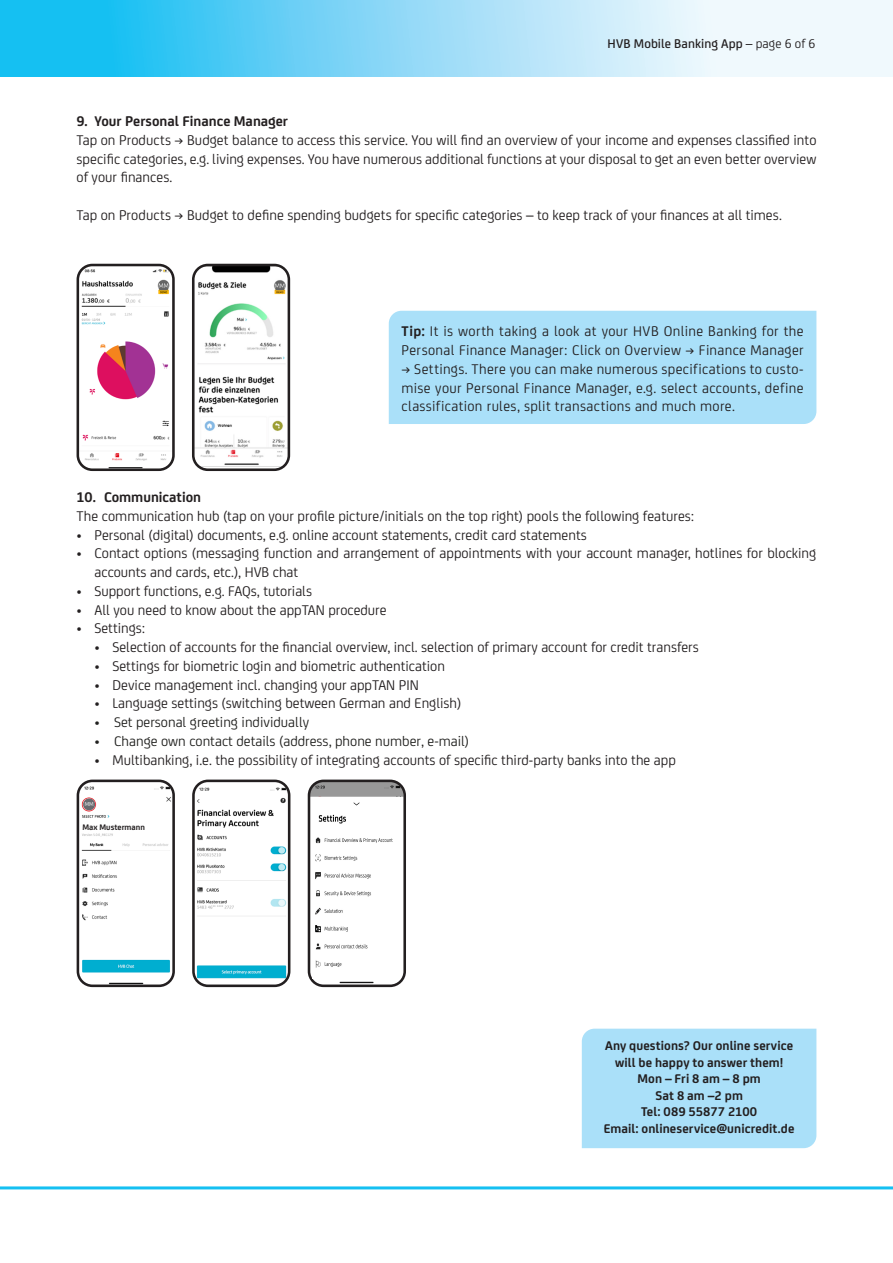
<style>
.page{position:relative;width:893px;height:1263px;background:#fff}
.page>*{position:absolute;margin:0;border:0;box-sizing:border-box;transform-origin:0 0}
.copy{font:15px/18.8px "Uni Credit";color:#231f20;text-align:justify}
.copy-2{font:15px/18.8px "Uni Credit";letter-spacing:.025em;color:#231f20}
.t1{font:15px "Uni Credit";color:#21211f}
.t2{font:700 15px "Uni Credit";color:#231f20}
.t3{font:700 13.5px/16.5px "Uni Credit";letter-spacing:.005em;color:#231f20;text-align:center}
.t4{font:500 13.5px "Uni Credit";letter-spacing:.01em;color:#231f20}
.Abschnitt{font:700 8.7px "Uni Credit";color:#231f20}
.Abschnitt-2{font:6px "Uni Credit";color:#fff}
.s1{font-weight:400}
.s2{font-weight:700}
</style>
<div class="page">
<svg style="left:0;top:0;width:893px;height:77px"></svg>
<hr style="left:0;top:1186px;width:893px;height:3px;background:#15c0f2">
<img style="left:78px;top:265px;width:93px;height:202px">
<div style="left:77px;top:264px;width:98px;height:207px;border:3px solid #231f20;border-radius:15px"></div>
<img style="left:196px;top:265px;width:93px;height:202px">
<div style="left:192px;top:264px;width:98px;height:207px;border:3px solid #231f20;border-radius:15px"></div>
<img style="left:196px;top:783px;width:93px;height:203px">
<div style="left:192px;top:779px;width:98px;height:208px;border:3px solid #231f20;border-radius:15px"></div>
<img style="left:309px;top:783px;width:93px;height:200px">
<div style="left:308px;top:779px;width:98px;height:208px;border:3px solid #231f20;border-radius:15px"></div>
<img style="left:81px;top:783px;width:90px;height:200px">
<div style="left:77px;top:779px;width:98px;height:208px;border:3px solid #231f20;border-radius:15px"></div>
<div style="left:81px;top:822px;width:67px;height:11px;background:#fff"></div>
<div style="left:84px;top:798px;width:11px;height:12px;background:#686a6f;border-radius:50%"></div>
<div style="left:389px;top:311px;width:427px;height:113px;background:#aae0f9"></div>
<div style="left:582px;top:1029px;width:234px;height:119px;background:#aae0f9"></div>
<img style="left:312px;top:800px;width:89px;height:178px">
<p class="t4" style="left:607px;top:34px;width:210px">HVB Mobile Banking App <span class="s1">– page 6 of 6</span></p>
<p class="t2" style="left:77px;top:110px;width:213px">9. Your Personal Finance Manager</p>
<p class="copy" style="left:77px;top:130px;width:741px">Tap on Products → Budget balance to access this service. You will find an overview of your income and expenses classified into specific categories, e.g. living expenses. You have numerous additional functions at your disposal to get an even better overview of your finances.</p>
<p class="copy" style="left:77px;top:205px;width:707px">Tap on Products → Budget to define spending budgets for specific categories – to keep track of your finances at all times.</p>
<p class="copy-2" style="left:402px;top:321px;width:404px"><span class="s2">Tip:</span> It is worth taking a look at your HVB Online Banking for the<br>Personal Finance Manager: Click on Overview → Finance Manager</p>
<p class="copy" style="left:402px;top:358px;width:404px">→ Settings. There you can make numerous specifications to custo&shy;mise your Personal Finance Manager, e.g. select accounts, define classification rules, split transactions and much more.</p>
<p class="t2" style="left:77px;top:486px;width:126px">10. Communication</p>
<p class="copy" style="left:77px;top:506px;width:619px">The communication hub (tap on your profile picture/initials on the top right) pools the following features:</p>
<p class="copy" style="left:77px;top:524px;width:512px">• Personal (digital) documents, e.g. online account statements, credit card statements</p>
<p class="copy" style="left:95px;top:543px;width:723px;text-indent:-18px">• Contact options (messaging function and arrangement of appointments with your account manager, hotlines for blocking accounts and cards, etc.), HVB chat</p>
<p class="copy" style="left:77px;top:581px;width:237px">• Support functions, e.g. FAQs, tutorials</p>
<p class="copy" style="left:77px;top:599px;width:312px">• All you need to know about the appTAN procedure</p>
<p class="copy" style="left:77px;top:618px;width:70px">• Settings:</p>
<p class="copy" style="left:95px;top:637px;width:606px">• Selection of accounts for the financial overview, incl. selection of primary account for credit transfers</p>
<p class="copy" style="left:95px;top:656px;width:352px">• Settings for biometric login and biometric authentication</p>
<p class="copy" style="left:95px;top:674px;width:326px">• Device management incl. changing your appTAN PIN</p>
<p class="copy" style="left:95px;top:693px;width:368px">• Language settings (switching between German and English)</p>
<p class="t1" style="left:95px;top:711px;width:216px">• Set personal greeting individually</p>
<p class="t1" style="left:95px;top:730px;width:376px">• Change own contact details (address, phone number, e-mail)</p>
<p class="copy" style="left:95px;top:749px;width:583px">• Multibanking, i.e. the possibility of integrating accounts of specific third-party banks into the app</p>
<p class="Abschnitt-2" style="left:85px;top:800px;width:10px">MM</p>
<p class="Abschnitt" style="left:82px;top:821px;width:64px">Max Mustermann</p>
<p class="t3" style="left:605px;top:1036px;width:189px">Any questions? Our online service will be happy to answer them!<br>Mon – Fri 8 am – 8 pm</p>
<p class="t3" style="left:655px;top:1086px;width:89px">Sat 8 am –2 pm</p>
<p class="t3" style="left:641px;top:1102px;width:118px">Tel: 089 55877 2100</p>
<p class="t3" style="left:604px;top:1119px;width:192px">Email: onlineservice@unicredit.de</p>
</div>
